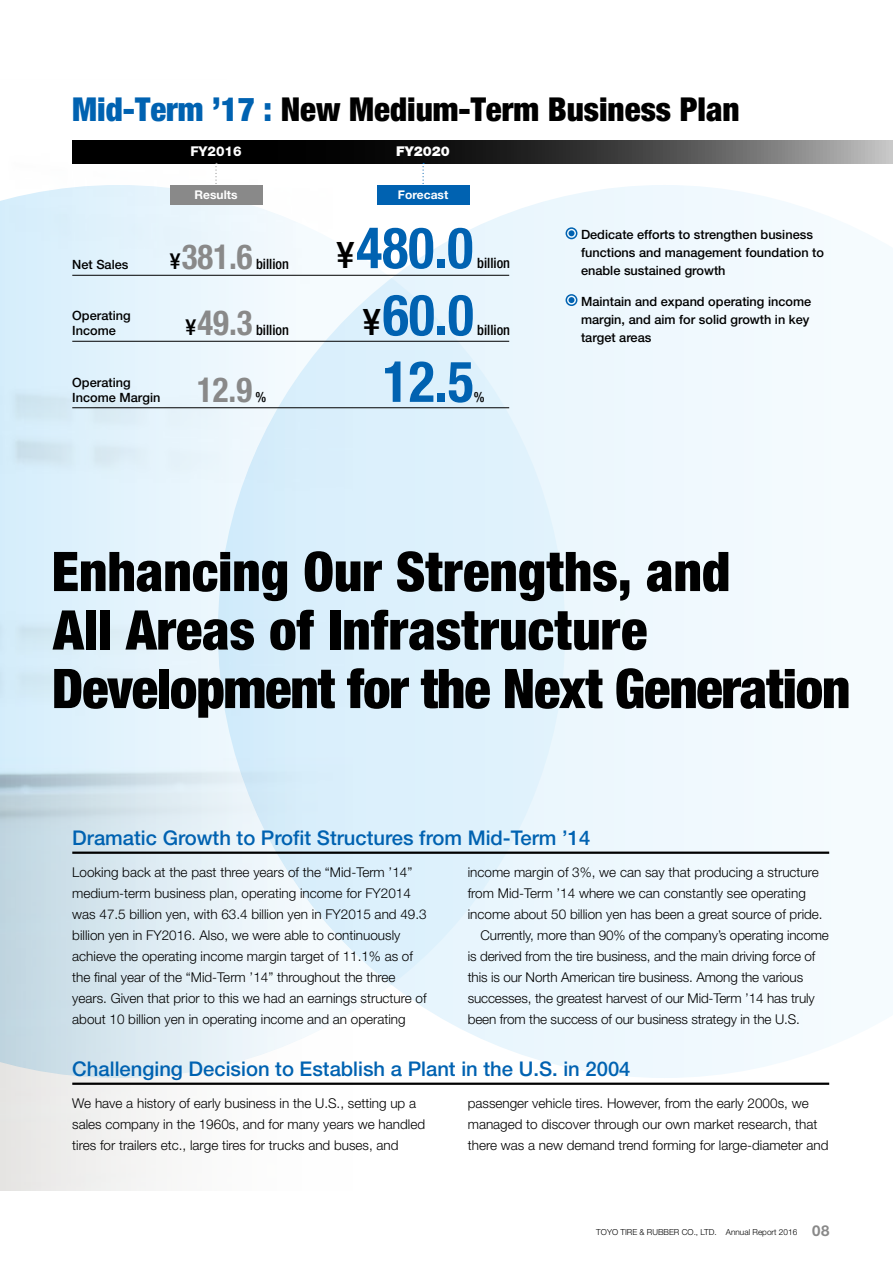
<style>
.page{position:relative;width:893px;height:1263px;background:#fff}
.page>*{position:absolute;margin:0;border:0;box-sizing:border-box;transform-origin:0 0}
.t1{font:700 condensed 57px "Helvetica Neue LT Std";color:#0062b1;scale:.95 1}
.t2{font:900 condensed 54.75px/58.5px "Helvetica Neue LT Std";color:#000}
.t3{font:700 condensed 34.5px "Helvetica Neue LT Std";color:#898989;scale:.95 1}
.t4{font:900 condensed 33px "Helvetica Neue LT Std";color:#000}
.t5{font:500 20.25px "Helvetica Neue LT Std";color:#0062b1}
.t6{font:500 condensed 14.25px "Helvetica Neue LT Std";color:#000}
.t7{font:300 13.5px/21px "Helvetica Neue LT Std";color:#000}
.t8{font:800 13.5px "Helvetica Neue LT Std";color:#fff}
.t9{font:900 13.5px "Helvetica Neue LT Std";color:#fff}
.t10{font:500 12.75px/18px "Helvetica Neue LT Std";color:#000}
.t11{font:700 12px "Helvetica Neue LT Std";color:#fff}
.t12{font:300 8.25px "Helvetica Neue LT Std";color:#000}
.s1{color:#0062b1}
.s2{font-weight:500;font-size:22.5px;color:#000}
.s3{font-weight:500;font-size:37.5px;color:#000}
.s4{font-weight:700;font-size:15px;color:#898989}
</style>
<div class="page">
<img style="left:0;top:163px;width:377px;height:1028px">
<div style="left:565px;top:185px;width:266px;height:893px;background:#f0f9fe"></div>
<svg style="left:0;top:185px;width:565px;height:893px;background:#e1f0f9"></svg>
<div style="left:377px;top:186px;width:92px;height:19px;background:#0062b1"></div>
<div style="left:566px;top:227px;width:11px;height:12px;border:2px solid #0062b1;border-radius:50%"></div>
<svg style="left:568px;top:230px;width:6px;height:6px"></svg>
<div style="left:566px;top:294px;width:11px;height:12px;border:2px solid #0062b1;border-radius:50%"></div>
<svg style="left:568px;top:297px;width:6px;height:6px"></svg>
<svg style="left:72px;top:140px;width:821px;height:23px;background:#313131"></svg>
<svg style="left:215px;top:163px;width:2px;height:23px"></svg>
<svg style="left:423px;top:163px;width:1px;height:23px"></svg>
<hr style="left:72px;top:275px;width:437px;height:1px;background:#000">
<hr style="left:72px;top:341px;width:437px;height:1px;background:#000">
<hr style="left:72px;top:407px;width:437px;height:1px;background:#000">
<hr style="left:72px;top:851px;width:757px;height:3px;background:#000">
<hr style="left:72px;top:1082px;width:757px;height:3px;background:#000">
<div style="left:170px;top:186px;width:92px;height:19px;background:#898989"></div>
<h3 class="t4" style="left:72px;top:89px;width:669px"><span class="s1">Mid-Term ’17 :</span> New Medium-Term Business Plan</h3>
<p class="t8" style="left:190px;top:143px;width:53px">FY2016</p>
<p class="t9" style="left:396px;top:143px;width:55px">FY2020</p>
<p class="t11" style="left:195px;top:188px;width:44px">Results</p>
<p class="t11" style="left:398px;top:188px;width:52px">Forecast</p>
<p class="t10" style="left:72px;top:255px;width:58px">Net Sales</p>
<p class="t10" style="left:72px;top:308px;width:60px;line-height:15px">Operating<br>Income</p>
<h3 class="t3" style="left:170px;top:236px;width:89px"><span class="s2">¥</span>381.6</h3>
<p class="t6" style="left:256px;top:255px;width:34px">billion</p>
<h3 class="t3" style="left:186px;top:302px;width:72px"><span class="s2">¥</span>49.3</h3>
<p class="t6" style="left:256px;top:322px;width:34px">billion</p>
<h1 class="t1" style="left:336px;top:213px;width:146px"><span class="s3">¥</span>480.0</h1>
<p class="t6" style="left:477px;top:255px;width:34px">billion</p>
<h1 class="t1" style="left:363px;top:280px;width:118px"><span class="s3">¥</span>60.0</h1>
<p class="t6" style="left:477px;top:322px;width:34px">billion</p>
<p class="t10" style="left:581px;top:225px;width:245px">Dedicate efforts to strengthen business functions and management foundation to enable sustained growth</p>
<p class="t10" style="left:581px;top:292px;width:232px">Maintain and expand operating income margin, and aim for solid growth in key target areas</p>
<p class="t10" style="left:72px;top:375px;width:90px;line-height:15px">Operating<br>Income Margin</p>
<h3 class="t3" style="left:197px;top:369px;width:59px">12.9</h3>
<p class="t6" style="left:256px;top:388px;width:12px">%</p>
<h1 class="t1" style="left:383px;top:347px;width:97px">12.5</h1>
<p class="t6" style="left:474px;top:388px;width:12px">%</p>
<h2 class="t2" style="left:52px;top:541px;width:800px">Enhancing Our Strengths, and<br>All Areas of Infrastructure<br>Development for the Next Generation</h2>
<h3 class="t5" style="left:72px;top:826px;width:520px">Dramatic Growth to Profit Structures from Mid-Term ’14</h3>
<p class="t7" style="left:72px;top:861px;width:356px">Looking back at the past three years of the “Mid-Term ’14” medium-term business plan, operating income for FY2014 was 47.5 billion yen, with 63.4 billion yen in FY2015 and 49.3 billion yen in FY2016. Also, we were able to continuously achieve the operating income margin target of 11.1% as of the final year of the “Mid-Term ’14” throughout the three years. Given that prior to this we had an earnings structure of about 10 billion yen in operating income and an operating</p>
<p class="t7" style="left:468px;top:861px;width:353px">income margin of 3%, we can say that producing a structure</p>
<p class="t7" style="left:468px;top:882px;width:340px">from Mid-Term ’14 where we can constantly see operating</p>
<p class="t7" style="left:468px;top:903px;width:356px">income about 50 billion yen has been a great source of pride.</p>
<p class="t7" style="left:480px;top:924px;width:350px">Currently, more than 90% of the company’s operating income</p>
<p class="t7" style="left:468px;top:945px;width:349px">is derived from the tire business, and the main driving force of</p>
<p class="t7" style="left:468px;top:966px;width:337px">this is our North American tire business. Among the various</p>
<p class="t7" style="left:468px;top:987px;width:348px">successes, the greatest harvest of our Mid-Term ’14 has truly</p>
<p class="t7" style="left:468px;top:1008px;width:334px">been from the success of our business strategy in the U.S.</p>
<h3 class="t5" style="left:72px;top:1057px;width:560px">Challenging Decision to Establish a Plant in the U.S. in 2004</h3>
<p class="t7" style="left:72px;top:1092px;width:354px">We have a history of early business in the U.S., setting up a sales company in the 1960s, and for many years we handled tires for trailers etc., large tires for trucks and buses, and</p>
<p class="t7" style="left:468px;top:1092px;width:362px">passenger vehicle tires. However, from the early 2000s, we managed to discover through our own market research, that there was a new demand trend forming for large-diameter and</p>
<p class="t12" style="left:596px;top:1226px;width:235px">TOYO TIRE &amp; RUBBER CO., LTD. Annual Report 2016 <span class="s4">08</span></p>
</div>
